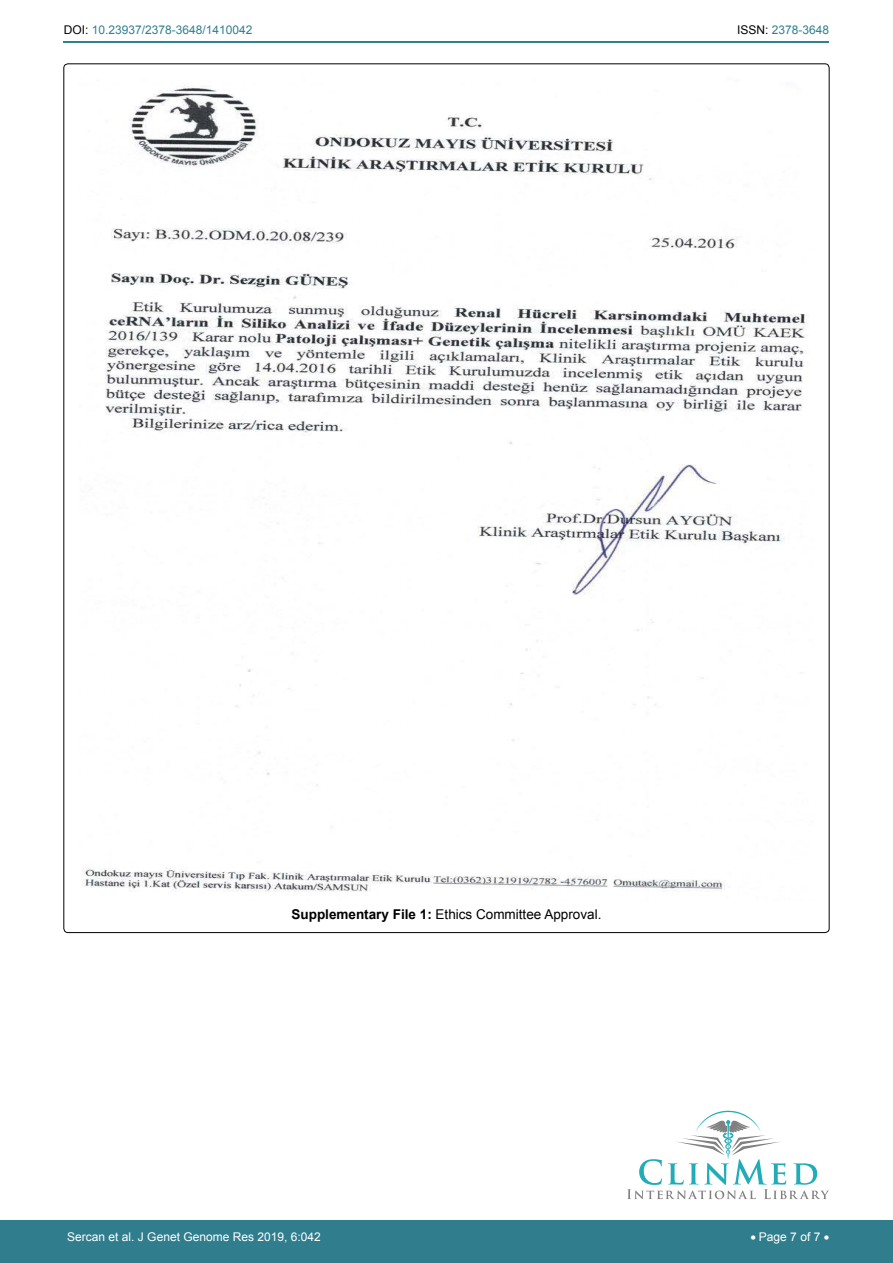
<style>
.page{position:relative;width:893px;height:1263px;background:#fff}
.page>*{position:absolute;margin:0;border:0;box-sizing:border-box;transform-origin:0 0}
.t1{font:13.5px "Arial";color:#000}
.t2{font:12px "Arial";color:#fff}
.t3{font:12px "Arial";color:#30808d}
.s1{color:#000}
.s2{font-weight:700}
</style>
<div class="page">
<hr style="left:64px;top:41px;width:765px;height:2px;background:#30808d">
<div style="left:0;top:1220px;width:893px;height:43px;background:#307d8d"></div>
<img style="left:82px;top:85px;width:727px;height:807px">
<svg style="left:627px;top:1111px;width:202px;height:88px"></svg>
<p class="t3" style="left:64px;top:22px;width:190px"><span class="s1">DOI:</span> 10.23937/2378-3648/1410042</p>
<p class="t3" style="left:737px;top:22px;width:94px"><span class="s1">ISSN:</span> 2378-3648</p>
<p class="t1" style="left:292px;top:905px;width:311px"><span class="s2">Supplementary File 1:</span> Ethics Committee Approval.</p>
<p class="t2" style="left:67px;top:1229px;width:255px">Sercan et al. J Genet Genome Res 2019, 6:042</p>
<p class="t2" style="left:750px;top:1229px;width:80px">• Page 7 of 7 •</p>
</div>
